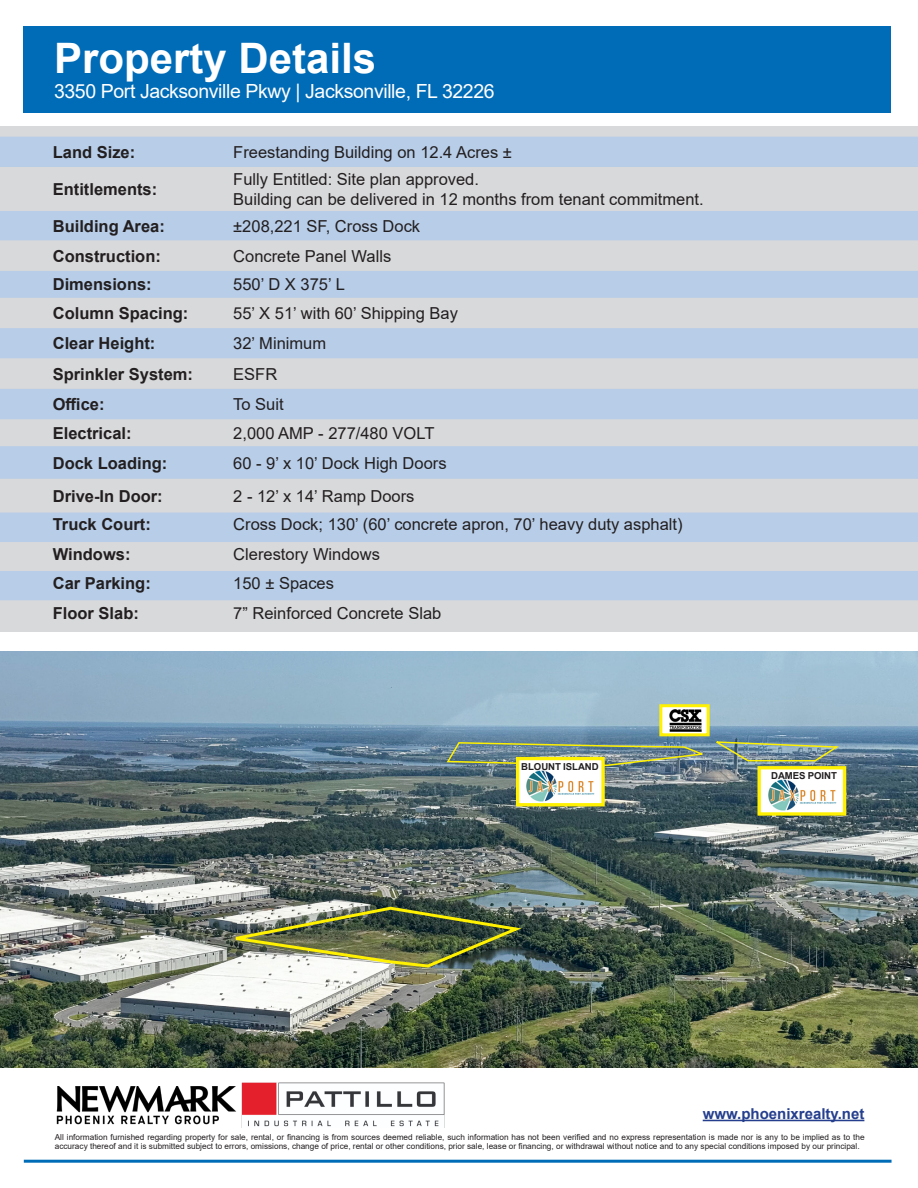
<style>
.page{position:relative;width:918px;height:1188px;background:#fff}
.page>*{position:absolute;margin:0;border:0;box-sizing:border-box;transform-origin:0 0}
.t1{font:700 42px "Arial";color:#fff}
.t2{font:19.5px "Arial";letter-spacing:-.02em;color:#fff}
.t3{font:16.5px/19.8px "Arial";color:#231f20}
.t4{font:700 16.5px "Arial";color:#231f20}
.t5{font:700 15px "Arial";color:#253f8e}
.t6{font:700 9.6px "Arial";letter-spacing:-.005em;color:#231f20}
.t7{font:8.25px/9px "Arial";color:#231f20}
</style>
<div class="page">
<div style="left:24px;top:26px;width:867px;height:86px;background:#006bb6"></div>
<div style="left:0;top:126px;width:917px;height:308px;background:#d8d9db"></div>
<div style="left:0;top:137px;width:918px;height:30px;background:#b7cde8"></div>
<svg style="left:0;top:167px;width:918px;height:463px;fill:#d8d9db"></svg>
<svg style="left:0;top:271px;width:918px;height:148px;fill:#b7cde8"></svg>
<hr style="left:703px;top:1120px;width:161px;height:1px;background:#253f8e">
<hr style="left:24px;top:1160px;width:868px;height:3px;background:#006bb6">
<img style="left:56px;top:1087px;width:180px;height:38px">
<img style="left:241px;top:1082px;width:204px;height:46px">
<img style="left:0;top:652px;width:918px;height:415px">
<img style="left:445px;top:740px;width:394px;height:27px">
<div style="left:759px;top:768px;width:86px;height:46px;background:#fff"></div>
<img style="left:768px;top:779px;width:69px;height:32px">
<div style="left:757px;top:766px;width:89px;height:50px;border:3px solid #fff101"></div>
<div style="left:518px;top:759px;width:85px;height:46px;background:#fff"></div>
<img style="left:526px;top:770px;width:69px;height:32px">
<div style="left:516px;top:757px;width:89px;height:49px;border:3px solid #fff101"></div>
<img style="left:218px;top:905px;width:309px;height:64px">
<div style="left:661px;top:706px;width:47px;height:29px;background:linear-gradient(to right,#fff,#fff)"></div>
<img style="left:663px;top:710px;width:43px;height:21px">
<div style="left:659px;top:704px;width:51px;height:32px;border:3px solid #fff101"></div>
<p class="t1" style="left:54px;top:28px;width:324px">Property Details</p>
<p class="t2" style="left:54px;top:78px;width:442px">3350 Port Jacksonville Pkwy | Jacksonville, FL 32226</p>
<p class="t4" style="left:53px;top:140px;width:84px">Land Size:</p>
<p class="t3" style="left:233px;top:142px;width:280px">Freestanding Building on 12.4 Acres ±</p>
<p class="t4" style="left:53px;top:177px;width:106px">Entitlements:</p>
<p class="t3" style="left:233px;top:169px;width:472px">Fully Entitled: Site plan approved.<br>Building can be delivered in 12 months from tenant commitment.</p>
<p class="t4" style="left:53px;top:214px;width:114px">Building Area:</p>
<p class="t3" style="left:233px;top:216px;width:188px">±208,221 SF, Cross Dock</p>
<p class="t4" style="left:53px;top:244px;width:110px">Construction:</p>
<p class="t3" style="left:233px;top:246px;width:160px">Concrete Panel Walls</p>
<p class="t4" style="left:53px;top:273px;width:101px">Dimensions:</p>
<p class="t3" style="left:233px;top:275px;width:113px">550’ D X 375’ L</p>
<p class="t4" style="left:53px;top:302px;width:137px">Column Spacing:</p>
<p class="t3" style="left:233px;top:303px;width:226px">55’ X 51’ with 60’ Shipping Bay</p>
<p class="t4" style="left:53px;top:332px;width:104px">Clear Height:</p>
<p class="t3" style="left:233px;top:334px;width:94px">32’ Minimum</p>
<p class="t4" style="left:53px;top:362px;width:142px">Sprinkler System:</p>
<p class="t3" style="left:233px;top:364px;width:46px">ESFR</p>
<p class="t4" style="left:53px;top:393px;width:53px">Office:</p>
<p class="t3" style="left:233px;top:394px;width:52px">To Suit</p>
<p class="t4" style="left:53px;top:421px;width:80px">Electrical:</p>
<p class="t3" style="left:233px;top:423px;width:203px">2,000 AMP - 277/480 VOLT</p>
<p class="t4" style="left:53px;top:451px;width:116px">Dock Loading:</p>
<p class="t3" style="left:233px;top:453px;width:215px">60 - 9’ x 10’ Dock High Doors</p>
<p class="t4" style="left:53px;top:484px;width:112px">Drive-In Door:</p>
<p class="t3" style="left:233px;top:486px;width:183px">2 - 12’ x 14’ Ramp Doors</p>
<p class="t4" style="left:53px;top:513px;width:100px">Truck Court:</p>
<p class="t3" style="left:233px;top:515px;width:451px">Cross Dock; 130’ (60’ concrete apron, 70’ heavy duty asphalt)</p>
<p class="t4" style="left:53px;top:543px;width:79px">Windows:</p>
<p class="t3" style="left:233px;top:544px;width:148px">Clerestory Windows</p>
<p class="t4" style="left:53px;top:571px;width:100px">Car Parking:</p>
<p class="t3" style="left:233px;top:573px;width:102px">150 ± Spaces</p>
<p class="t4" style="left:53px;top:601px;width:88px">Floor Slab:</p>
<p class="t3" style="left:233px;top:603px;width:210px">7” Reinforced Concrete Slab</p>
<p class="t6" style="left:521px;top:760px;width:79px">BLOUNT ISLAND</p>
<p class="t6" style="left:771px;top:769px;width:67px">DAMES POINT</p>
<p class="t5" style="left:703px;top:1103px;width:163px">www.phoenixrealty.net</p>
<p class="t7" style="left:55px;top:1132px;width:811px">All information furnished regarding property for sale, rental, or financing is from sources deemed reliable, such information has not been verified and no express representation is made nor is any to be implied as to the accuracy thereof and it is submitted subject to errors, omissions, change of price, rental or other conditions, prior sale, lease or financing, or withdrawal without notice and to any special conditions imposed by our principal.</p>
</div>
